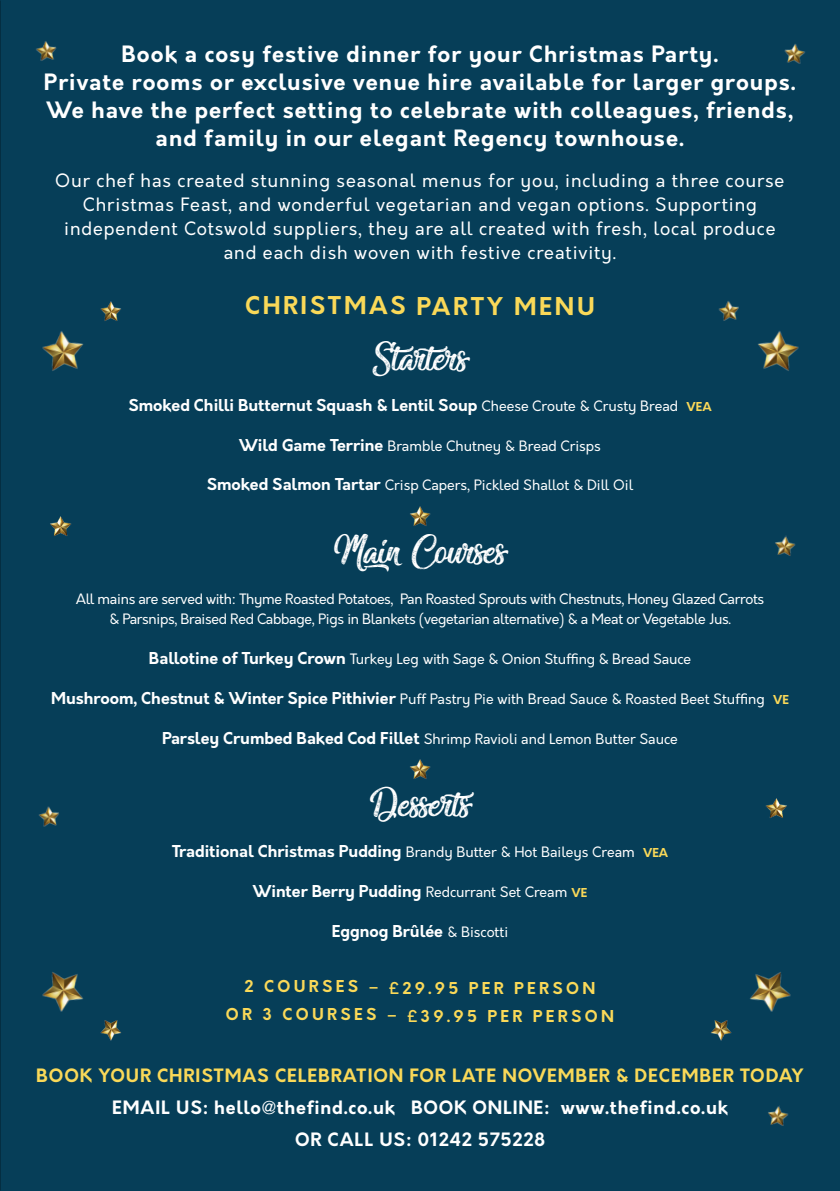
<style>
.page{position:relative;width:840px;height:1191px;background:#fff}
.page>*{position:absolute;margin:0;border:0;box-sizing:border-box;transform-origin:0 0}
.t1{font:48px "Miraculous&Christmas";color:#fff}
.t2{font:700 24px "Orkney";letter-spacing:.105em;color:#fad958}
.t3{font:700 22px/28px "Orkney";letter-spacing:.05em;color:#fff;text-align:center}
.t4{font:18px/24px "Orkney";letter-spacing:.05em;color:#fff;text-align:center}
.t5{font:700 18px/32px "Orkney";letter-spacing:.04em;color:#fff;text-align:center}
.t6{font:700 16px "Orkney";color:#fff}
.t7{font:700 16px/28px "Orkney";letter-spacing:.21em;color:#fad958;text-align:center}
.t8{font:14px "Orkney";color:#fff}
.t9{font:14px/20px "Orkney";letter-spacing:-.02em;color:#fff;text-align:center}
.s1{font-weight:400;font-size:14px}
.s2{font-size:12px;color:#fad958}
.s3{font-weight:700;font-size:16px}
.s4{font-weight:700;font-size:12px;color:#fad958}
.s5{color:#fad958}
.s6{font-family:"Helvetica";font-weight:300}
</style>
<div class="page">
<div style="left:0;top:0;width:839px;height:1191px;background:#063e58"></div>
<img style="left:410px;top:506px;width:21px;height:20px">
<img style="left:784px;top:44px;width:21px;height:20px">
<img style="left:50px;top:516px;width:22px;height:20px">
<img style="left:39px;top:806px;width:20px;height:21px">
<img style="left:42px;top:331px;width:42px;height:40px">
<img style="left:100px;top:301px;width:21px;height:20px">
<img style="left:718px;top:301px;width:21px;height:20px">
<img style="left:765px;top:798px;width:22px;height:20px">
<img style="left:775px;top:535px;width:21px;height:21px">
<img style="left:757px;top:331px;width:42px;height:40px">
<img style="left:768px;top:1105px;width:21px;height:21px">
<img style="left:36px;top:41px;width:21px;height:20px">
<img style="left:42px;top:972px;width:42px;height:40px">
<img style="left:100px;top:1020px;width:21px;height:21px">
<img style="left:750px;top:972px;width:41px;height:40px">
<img style="left:711px;top:1020px;width:21px;height:21px">
<img style="left:410px;top:759px;width:21px;height:20px">
<h3 class="t3" style="left:44px;top:40px;width:753px">Book a cosy festive dinner for your Christmas Party.<br>Private rooms or exclusive venue hire available for larger groups.<br>We have the perfect setting to celebrate with colleagues, friends, and family in our elegant Regency townhouse.</h3>
<p class="t4" style="left:55px;top:169px;width:730px">Our chef has created stunning seasonal menus for you, including a three course Christmas Feast, and wonderful vegetarian and vegan options. Supporting independent Cotswold suppliers, they are all created with fresh, local produce and each dish woven with festive creativity.</p>
<h2 class="t2" style="left:245px;top:290px;width:351px">CHRISTMAS PARTY MENU</h2>
<h1 class="t1" style="left:372px;top:332px;width:97px">Starters</h1>
<p class="t6" style="left:128px;top:394px;width:584px">Smoked Chilli Butternut Squash &amp; Lentil Soup <span class="s1">Cheese Croute &amp; Crusty Bread</span> <span class="s2">VEA</span></p>
<p class="t8" style="left:239px;top:436px;width:363px"><span class="s3">Wild Game Terrine</span> Bramble Chutney &amp; Bread Crisps</p>
<p class="t8" style="left:206px;top:476px;width:428px"><span class="s3">Smoked Salmon Tartar</span> Crisp Capers, Pickled Shallot &amp; Dill Oil</p>
<h1 class="t1" style="left:333px;top:526px;width:174px">Main Courses</h1>
<p class="t9" style="left:76px;top:589px;width:689px">All mains are served with: Thyme Roasted Potatoes, Pan Roasted Sprouts with Chestnuts, Honey Glazed Carrots &amp; Parsnips, Braised Red Cabbage, Pigs in Blankets (vegetarian alternative) &amp; a Meat or Vegetable Jus.</p>
<p class="t9" style="left:149px;top:649px;width:543px"><span class="s3">Ballotine of Turkey Crown</span> Turkey Leg with Sage &amp; Onion Stuffing &amp; Bread Sauce</p>
<p class="t8" style="left:51px;top:689px;width:739px"><span class="s3">Mushroom, Chestnut &amp; Winter Spice Pithivier</span> Puff Pastry Pie with Bread Sauce &amp; Roasted Beet Stuffing <span class="s4">VE</span></p>
<p class="t8" style="left:162px;top:729px;width:517px"><span class="s3">Parsley Crumbed Baked Cod Fillet</span> Shrimp Ravioli and Lemon Butter Sauce</p>
<h1 class="t1" style="left:369px;top:779px;width:102px">Desserts</h1>
<p class="t8" style="left:172px;top:843px;width:498px"><span class="s3">Traditional Christmas Pudding</span> Brandy Butter &amp; Hot Baileys Cream <span class="s4">VEA</span></p>
<p class="t6" style="left:252px;top:880px;width:336px">Winter Berry Pudding <span class="s1">Redcurrant Set Cream</span> <span class="s2">VE</span></p>
<p class="t6" style="left:331px;top:920px;width:178px">Eggnog Brûlée <span class="s1">&amp; Biscotti</span></p>
<p class="t7" style="left:226px;top:974px;width:389px">2 COURSES – £29.95 PER PERSON<br>OR 3 COURSES – £39.95 PER PERSON</p>
<p class="t5" style="left:36px;top:1059px;width:768px"><span class="s5">BOOK YOUR CHRISTMAS CELEBRATION FOR LATE NOVEMBER &amp; DECEMBER TODAY<br></span>EMAIL US: hello<span class="s6">@</span>thefind.co.uk BOOK ONLINE: www.thefind.co.uk<br>OR CALL US: 01242 575228</p>
</div>
